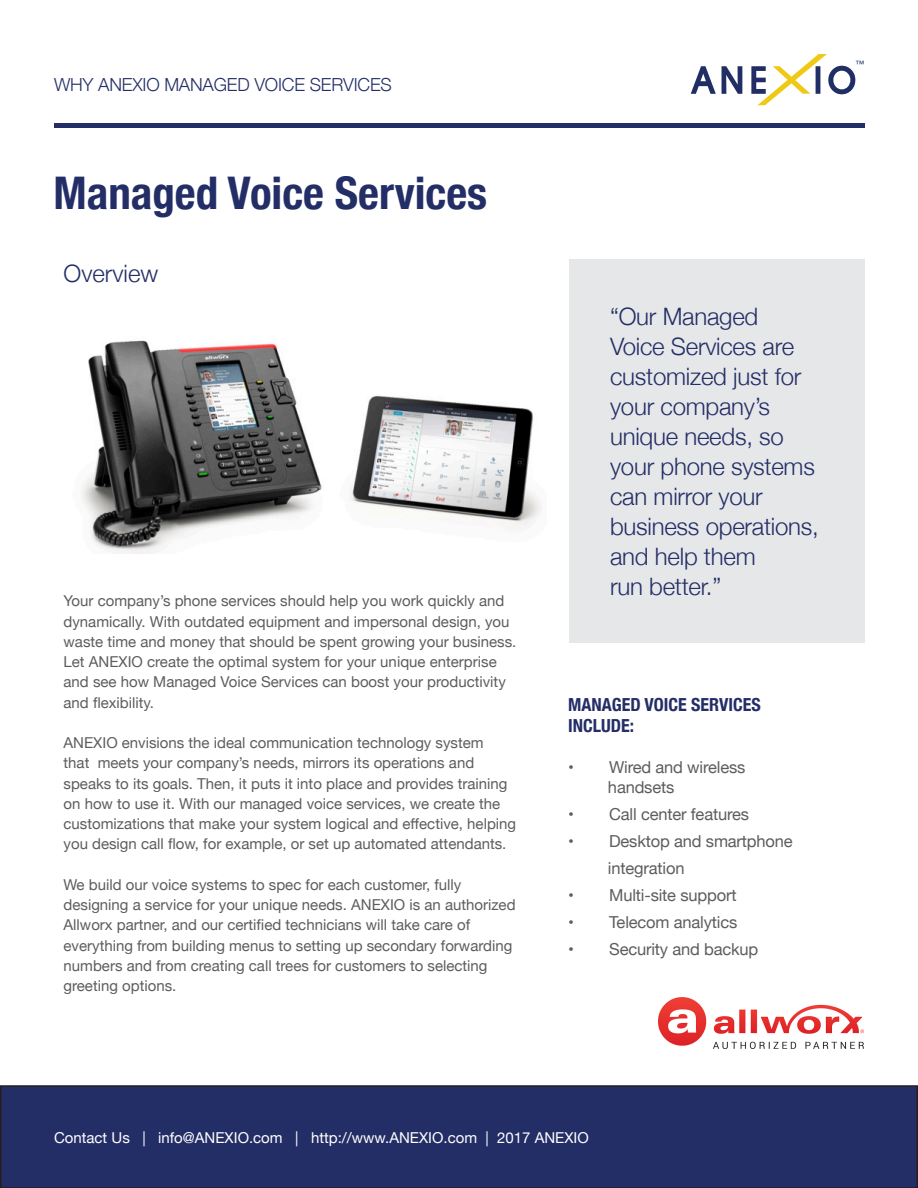
<style>
.page{position:relative;width:918px;height:1188px;background:#fff}
.page>*{position:absolute;margin:0;border:0;box-sizing:border-box;transform-origin:0 0}
.t1{font:700 condensed 45px "Helvetica Neue";color:#242e66}
.t2{font:300 24px/30px "Helvetica Neue";letter-spacing:-.01em;color:#242e66}
.t3{font:300 18px "Helvetica Neue";letter-spacing:-.01em;color:#242e66}
.t4{font:700 condensed 18px/21.6px "Helvetica Neue";color:#242e66}
.t5{font:16.5px/20.4px "Helvetica Neue";letter-spacing:-.01em;color:#5d5d5d}
.Bullets{font:15px/20.2px "Helvetica Neue";color:#5d5d5d}
.t6{font:15px "Helvetica Neue";color:#fff}
.t7{font:8.85px "Helvetica Neue";color:#212e65}
</style>
<div class="page">
<svg style="left:691px;top:54px;width:164px;height:51px"></svg>
<hr style="left:54px;top:123px;width:810px;height:4px;background:#242e66">
<img style="left:82px;top:340px;width:459px;height:213px">
<div style="left:569px;top:259px;width:295px;height:384px;background:#e6e7e9"></div>
<div style="left:1px;top:1086px;width:916px;height:102px;background:#242e66"></div>
<div style="left:0;top:1085px;width:918px;height:103px;border:2px solid #231f20"></div>
<img style="left:659px;top:997px;width:205px;height:51px">
<p class="t3" style="left:54px;top:70px;width:339px">WHY ANEXIO MANAGED VOICE SERVICES</p>
<p class="t1" style="left:53px;top:156px;width:435px">Managed Voice Services</p>
<p class="t2" style="left:64px;top:257px;width:96px">Overview</p>
<p class="Bullets" style="left:64px;top:592px;width:454px">Your company’s phone services should help you work quickly and dynamically. With outdated equipment and impersonal design, you waste time and money that should be spent growing your business.<br>Let ANEXIO create the optimal system for your unique enterprise and see how Managed Voice Services can boost your productivity and flexibility.</p>
<p class="Bullets" style="left:64px;top:734px;width:454px">ANEXIO envisions the ideal communication technology system<br>that meets your company’s needs, mirrors its operations and speaks to its goals. Then, it puts it into place and provides training on how to use it. With our managed voice services, we create the customizations that make your system logical and effective, helping you design call flow, for example, or set up automated attendants.</p>
<p class="Bullets" style="left:64px;top:875px;width:453px">We build our voice systems to spec for each customer, fully designing a service for your unique needs. ANEXIO is an authorized Allworx partner, and our certified technicians will take care of everything from building menus to setting up secondary forwarding numbers and from creating call trees for customers to selecting greeting options.</p>
<p class="t7" style="left:855px;top:57px;width:10px">™</p>
<p class="t2" style="left:610px;top:300px;width:210px">“Our Managed<br>Voice Services are customized just for your company’s unique needs, so your phone systems can mirror your business operations, and help them<br>run better.”</p>
<p class="t4" style="left:568px;top:692px;width:194px">MANAGED VOICE SERVICES<br>INCLUDE:</p>
<p class="t5" style="left:608px;top:758px;width:139px;text-indent:-40px">• Wired and wireless handsets</p>
<p class="t5" style="left:568px;top:805px;width:182px">• Call center features</p>
<p class="t5" style="left:608px;top:829px;width:186px;line-height:27px;text-indent:-40px">• Desktop and smartphone integration</p>
<p class="t5" style="left:568px;top:886px;width:170px">• Multi-site support</p>
<p class="t5" style="left:568px;top:913px;width:171px">• Telecom analytics</p>
<p class="t5" style="left:568px;top:940px;width:192px">• Security and backup</p>
<p class="t6" style="left:54px;top:1127px;width:536px">Contact Us | info@ANEXIO.com | http://www.ANEXIO.com | 2017 ANEXIO</p>
</div>
